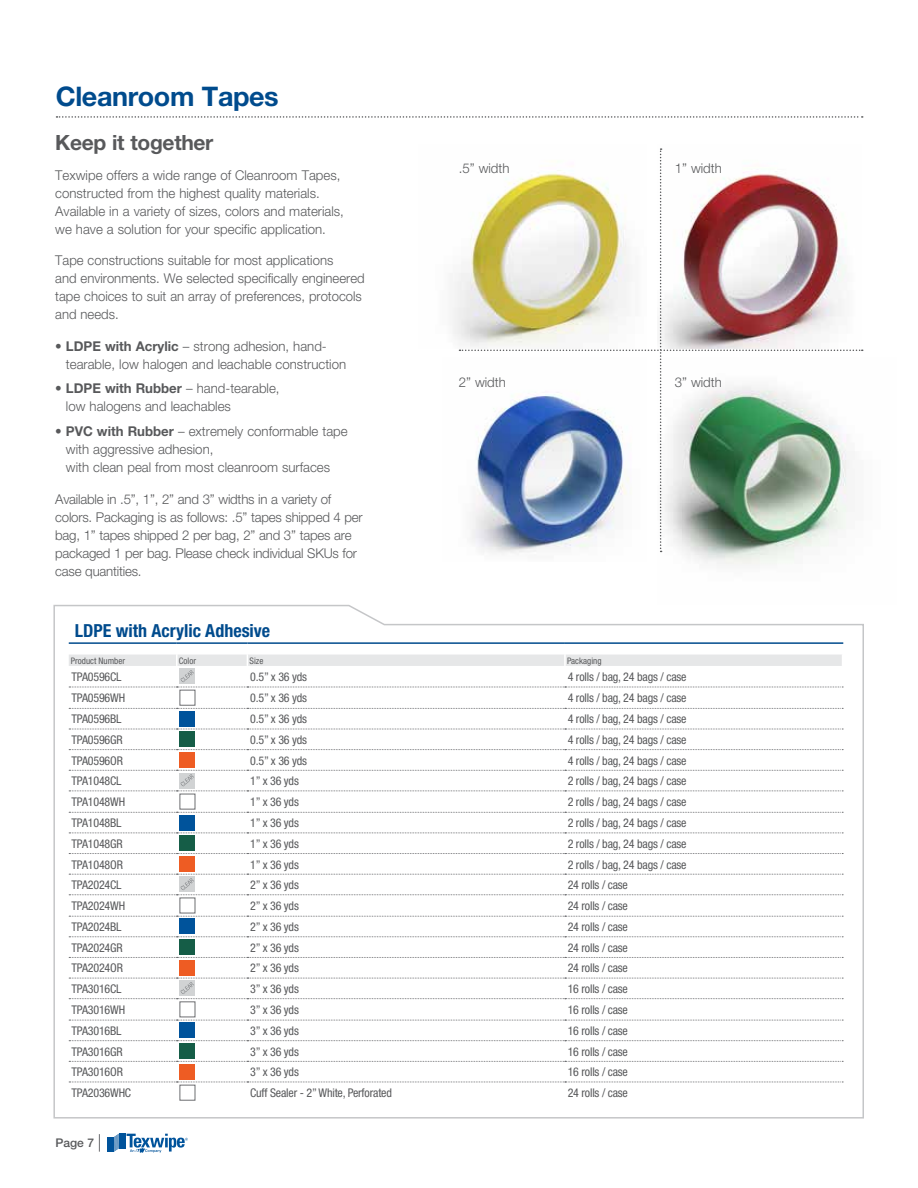
<style>
.page{position:relative;width:918px;height:1188px;background:#fff}
.page>*{position:absolute;margin:0;border:0;box-sizing:border-box;transform-origin:0 0}
.t1{font:700 27px "Helvetica Neue";letter-spacing:-.015em;color:#004b8d}
.t2{font:700 21px "Helvetica Neue";letter-spacing:-.015em;color:#58595b}
.t3{font:700 condensed 18px "Helvetica Neue";color:#004b8d}
.t4{font:300 13.5px/18px "Helvetica Neue";color:#58595b}
.t5{font:condensed 12px "Helvetica Neue";letter-spacing:-.015em;color:#58595b}
.t6{font:500 12px "Helvetica Neue";color:#58595b}
.t7{font:condensed 9px "Helvetica Neue";color:#58595b}
.s1{font-weight:700}
</style>
<div class="page">
<svg style="left:107px;top:1134px;width:81px;height:19px"></svg>
<svg style="left:99px;top:1134px;width:1px;height:18px"></svg>
<svg style="left:57px;top:116px;width:806px;height:2px"></svg>
<svg style="left:53px;top:604px;width:811px;height:515px"></svg>
<svg style="left:69px;top:1082px;width:774px;height:1px"></svg>
<svg style="left:69px;top:708px;width:774px;height:1px"></svg>
<svg style="left:69px;top:1061px;width:774px;height:1px"></svg>
<svg style="left:69px;top:729px;width:774px;height:1px"></svg>
<svg style="left:69px;top:749px;width:774px;height:1px"></svg>
<svg style="left:69px;top:812px;width:774px;height:1px"></svg>
<svg style="left:69px;top:833px;width:774px;height:1px"></svg>
<svg style="left:69px;top:853px;width:774px;height:1px"></svg>
<svg style="left:69px;top:916px;width:774px;height:1px"></svg>
<svg style="left:69px;top:936px;width:774px;height:1px"></svg>
<svg style="left:69px;top:957px;width:774px;height:1px"></svg>
<svg style="left:69px;top:1020px;width:774px;height:1px"></svg>
<svg style="left:69px;top:1040px;width:774px;height:1px"></svg>
<hr style="left:69px;top:642px;width:108px;height:2px;background:#004b8d">
<hr style="left:177px;top:642px;width:70px;height:2px;background:#004b8d">
<hr style="left:247px;top:642px;width:318px;height:2px;background:#004b8d">
<hr style="left:565px;top:642px;width:278px;height:2px;background:#004b8d">
<svg style="left:69px;top:644px;width:774px;height:44px"></svg>
<div style="left:180px;top:690px;width:15px;height:16px;background:#fff;border:1px solid #6d6e71"></div>
<div style="left:180px;top:711px;width:15px;height:15px;background:#00539b"></div>
<div style="left:180px;top:732px;width:15px;height:15px;background:#155d47"></div>
<div style="left:180px;top:752px;width:15px;height:15px;background:#ee5c23"></div>
<svg style="left:69px;top:770px;width:774px;height:22px"></svg>
<div style="left:180px;top:794px;width:15px;height:16px;background:#fff;border:1px solid #6d6e71"></div>
<div style="left:180px;top:815px;width:15px;height:15px;background:#00539b"></div>
<div style="left:180px;top:836px;width:15px;height:15px;background:#155d47"></div>
<div style="left:180px;top:856px;width:15px;height:15px;background:#ee5c23"></div>
<svg style="left:69px;top:874px;width:774px;height:21px"></svg>
<div style="left:180px;top:898px;width:15px;height:15px;background:#fff"></div>
<div style="left:180px;top:919px;width:15px;height:15px;background:#00539b"></div>
<div style="left:180px;top:940px;width:15px;height:15px;background:#155d47"></div>
<div style="left:180px;top:960px;width:15px;height:15px;background:#ee5c23"></div>
<svg style="left:69px;top:978px;width:774px;height:21px"></svg>
<div style="left:180px;top:1001px;width:15px;height:16px;background:#fff;border:1px solid #6d6e71"></div>
<div style="left:180px;top:1023px;width:15px;height:15px;background:#00539b"></div>
<div style="left:180px;top:1043px;width:15px;height:16px;background:#155d47"></div>
<div style="left:180px;top:1064px;width:15px;height:15px;background:#ee5c23"></div>
<div style="left:180px;top:1085px;width:15px;height:16px;background:#fff;border:1px solid #6d6e71"></div>
<img style="left:658px;top:552px;width:206px;height:53px">
<img style="left:459px;top:148px;width:404px;height:404px">
<h1 class="t1" style="left:56px;top:80px;width:225px">Cleanroom Tapes</h1>
<h2 class="t2" style="left:55px;top:129px;width:160px">Keep it together</h2>
<p class="t4" style="left:55px;top:165px;width:290px">Texwipe offers a wide range of Cleanroom Tapes, constructed from the highest quality materials.<br>Available in a variety of sizes, colors and materials, we have a solution for your specific application.</p>
<p class="t4" style="left:55px;top:251px;width:311px">Tape constructions suitable for most applications<br>and environments. We selected specifically engineered tape choices to suit an array of preferences, protocols and needs.</p>
<p class="t4" style="left:66px;top:336px;width:282px;text-indent:-11px"><span class="s1">• LDPE with Acrylic</span> – strong adhesion, hand&shy;tearable, low halogen and leachable construction</p>
<p class="t4" style="left:66px;top:379px;width:215px;text-indent:-11px"><span class="s1">• LDPE with Rubber</span> – hand-tearable, low halogens and leachables</p>
<p class="t4" style="left:66px;top:422px;width:283px;text-indent:-11px"><span class="s1">• PVC with Rubber</span> – extremely conformable tape with aggressive adhesion,<br>with clean peal from most cleanroom surfaces</p>
<p class="t4" style="left:55px;top:489px;width:309px">Available in .5”, 1”, 2” and 3” widths in a variety of colors. Packaging is as follows: .5” tapes shipped 4 per bag, 1” tapes shipped 2 per bag, 2” and 3” tapes are packaged 1 per bag. Please check individual SKUs for case quantities.</p>
<p class="t4" style="left:459px;top:159px;width:52px">.5” width</p>
<p class="t4" style="left:459px;top:372px;width:49px">2” width</p>
<p class="t4" style="left:675px;top:159px;width:49px">1” width</p>
<p class="t4" style="left:675px;top:372px;width:49px">3” width</p>
<h3 class="t3" style="left:75px;top:620px;width:197px">LDPE with Acrylic Adhesive</h3>
<p class="t7" style="left:71px;top:655px;width:56px">Product Number</p>
<p class="t7" style="left:179px;top:655px;width:19px">Color</p>
<p class="t7" style="left:250px;top:655px;width:15px">Size</p>
<p class="t7" style="left:567px;top:655px;width:36px">Packaging</p>
<p class="t5" style="left:72px;top:670px;width:52px">TPA0596CL</p>
<p class="t5" style="left:250px;top:670px;width:59px">0.5” x 36 yds</p>
<p class="t5" style="left:568px;top:670px;width:120px">4 rolls / bag, 24 bags / case</p>
<p class="t5" style="left:72px;top:691px;width:55px">TPA0596WH</p>
<p class="t5" style="left:250px;top:691px;width:59px">0.5” x 36 yds</p>
<p class="t5" style="left:568px;top:691px;width:120px">4 rolls / bag, 24 bags / case</p>
<p class="t5" style="left:72px;top:712px;width:52px">TPA0596BL</p>
<p class="t5" style="left:250px;top:712px;width:59px">0.5” x 36 yds</p>
<p class="t5" style="left:568px;top:712px;width:120px">4 rolls / bag, 24 bags / case</p>
<p class="t5" style="left:72px;top:733px;width:53px">TPA0596GR</p>
<p class="t5" style="left:250px;top:733px;width:59px">0.5” x 36 yds</p>
<p class="t5" style="left:568px;top:733px;width:120px">4 rolls / bag, 24 bags / case</p>
<p class="t5" style="left:72px;top:753px;width:53px">TPA0596OR</p>
<p class="t5" style="left:250px;top:753px;width:59px">0.5” x 36 yds</p>
<p class="t5" style="left:568px;top:753px;width:120px">4 rolls / bag, 24 bags / case</p>
<p class="t5" style="left:72px;top:774px;width:52px">TPA1048CL</p>
<p class="t5" style="left:250px;top:774px;width:50px">1” x 36 yds</p>
<p class="t5" style="left:568px;top:774px;width:120px">2 rolls / bag, 24 bags / case</p>
<p class="t5" style="left:72px;top:795px;width:55px">TPA1048WH</p>
<p class="t5" style="left:250px;top:795px;width:50px">1” x 36 yds</p>
<p class="t5" style="left:568px;top:795px;width:120px">2 rolls / bag, 24 bags / case</p>
<p class="t5" style="left:72px;top:816px;width:52px">TPA1048BL</p>
<p class="t5" style="left:250px;top:816px;width:50px">1” x 36 yds</p>
<p class="t5" style="left:568px;top:816px;width:120px">2 rolls / bag, 24 bags / case</p>
<p class="t5" style="left:72px;top:837px;width:53px">TPA1048GR</p>
<p class="t5" style="left:250px;top:837px;width:50px">1” x 36 yds</p>
<p class="t5" style="left:568px;top:837px;width:120px">2 rolls / bag, 24 bags / case</p>
<p class="t5" style="left:72px;top:857px;width:53px">TPA1048OR</p>
<p class="t5" style="left:250px;top:857px;width:50px">1” x 36 yds</p>
<p class="t5" style="left:568px;top:857px;width:120px">2 rolls / bag, 24 bags / case</p>
<p class="t5" style="left:72px;top:878px;width:52px">TPA2024CL</p>
<p class="t5" style="left:250px;top:878px;width:50px">2” x 36 yds</p>
<p class="t5" style="left:568px;top:878px;width:62px">24 rolls / case</p>
<p class="t5" style="left:72px;top:899px;width:55px">TPA2024WH</p>
<p class="t5" style="left:250px;top:899px;width:50px">2” x 36 yds</p>
<p class="t5" style="left:568px;top:899px;width:62px">24 rolls / case</p>
<p class="t5" style="left:72px;top:920px;width:52px">TPA2024BL</p>
<p class="t5" style="left:250px;top:920px;width:50px">2” x 36 yds</p>
<p class="t5" style="left:568px;top:920px;width:62px">24 rolls / case</p>
<p class="t5" style="left:72px;top:941px;width:53px">TPA2024GR</p>
<p class="t5" style="left:250px;top:941px;width:50px">2” x 36 yds</p>
<p class="t5" style="left:568px;top:941px;width:62px">24 rolls / case</p>
<p class="t5" style="left:72px;top:961px;width:53px">TPA2024OR</p>
<p class="t5" style="left:250px;top:961px;width:50px">2” x 36 yds</p>
<p class="t5" style="left:568px;top:961px;width:62px">24 rolls / case</p>
<p class="t5" style="left:72px;top:982px;width:52px">TPA3016CL</p>
<p class="t5" style="left:250px;top:982px;width:50px">3” x 36 yds</p>
<p class="t5" style="left:568px;top:982px;width:62px">16 rolls / case</p>
<p class="t5" style="left:72px;top:1003px;width:55px">TPA3016WH</p>
<p class="t5" style="left:250px;top:1003px;width:50px">3” x 36 yds</p>
<p class="t5" style="left:568px;top:1003px;width:62px">16 rolls / case</p>
<p class="t5" style="left:72px;top:1024px;width:52px">TPA3016BL</p>
<p class="t5" style="left:250px;top:1024px;width:50px">3” x 36 yds</p>
<p class="t5" style="left:568px;top:1024px;width:62px">16 rolls / case</p>
<p class="t5" style="left:72px;top:1045px;width:53px">TPA3016GR</p>
<p class="t5" style="left:250px;top:1045px;width:50px">3” x 36 yds</p>
<p class="t5" style="left:568px;top:1045px;width:62px">16 rolls / case</p>
<p class="t5" style="left:72px;top:1065px;width:53px">TPA3016OR</p>
<p class="t5" style="left:250px;top:1065px;width:50px">3” x 36 yds</p>
<p class="t5" style="left:568px;top:1065px;width:62px">16 rolls / case</p>
<p class="t5" style="left:72px;top:1086px;width:61px">TPA2036WHC</p>
<p class="t5" style="left:250px;top:1086px;width:143px">Cuff Sealer - 2” White, Perforated</p>
<p class="t5" style="left:568px;top:1086px;width:62px">24 rolls / case</p>
<p class="t6" style="left:56px;top:1136px;width:40px">Page 7</p>
</div>
